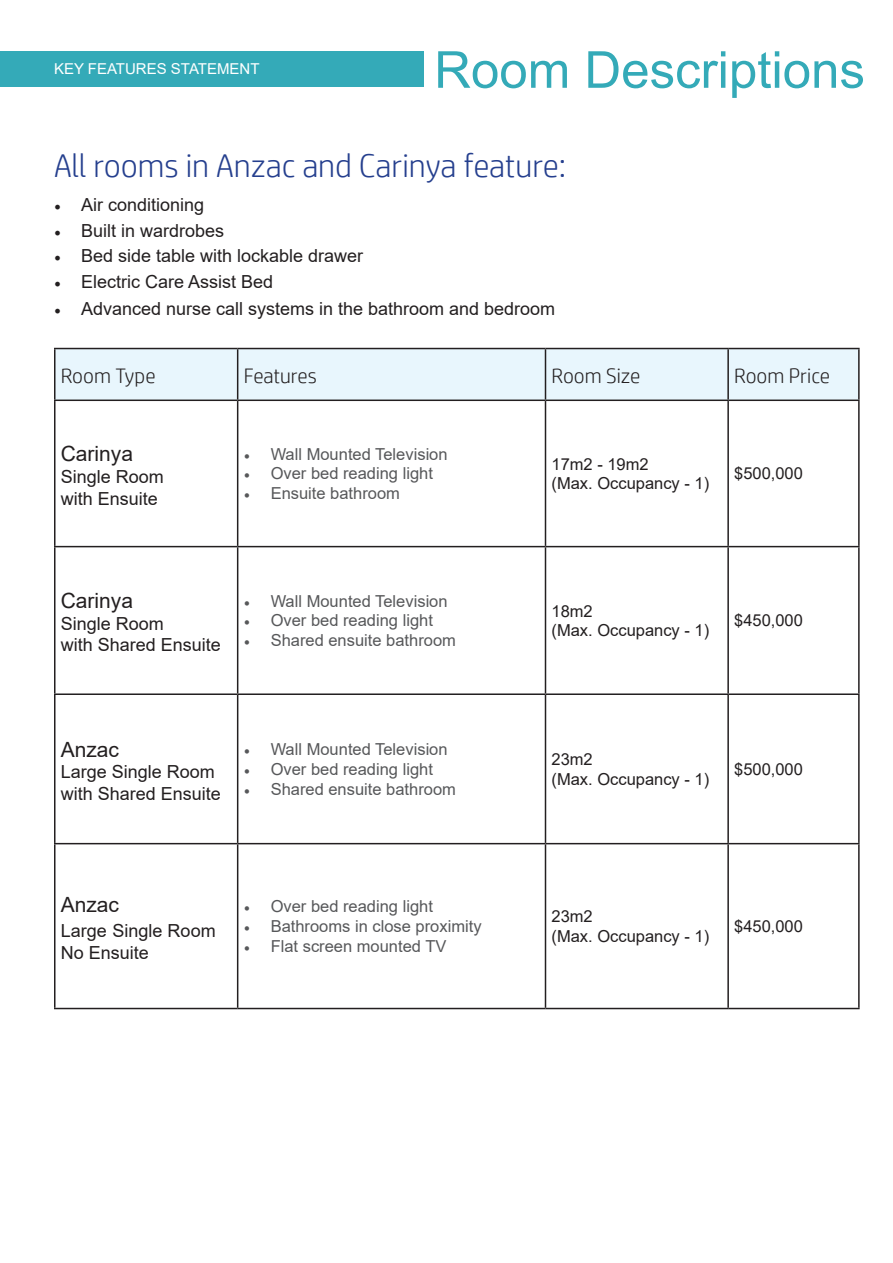
<style>
.page{position:relative;width:893px;height:1263px;background:#fff}
.page>*{position:absolute;margin:0;border:0;box-sizing:border-box;transform-origin:0 0}
.Heading{font:51px "Arial";color:#34aab8}
.Heading-2{font:300 33px "HP Simplified";color:#253f8e}
.t1{font:300 21px "HP Simplified";color:#231f20}
.t2{font:21px "Arial";color:#231f20}
.t3{font:18px/21.6px "Arial";color:#231f20}
.t4{font:16.5px "Arial";color:#57585a}
.t5{font:16.5px/19.8px "Arial";color:#231f20}
.t6{font:15px "Arial";color:#fff}
.s1{font-family:"Minion Pro"}
</style>
<div class="page">
<div style="left:56px;top:349px;width:802px;height:50px;background:#e8f6fd"></div>
<hr style="left:54px;top:348px;width:184px;height:1px;background:#231f20">
<hr style="left:54px;top:349px;width:2px;height:50px;background:#231f20">
<hr style="left:238px;top:348px;width:307px;height:1px;background:#231f20">
<hr style="left:237px;top:349px;width:1px;height:50px;background:#231f20">
<hr style="left:545px;top:348px;width:183px;height:1px;background:#231f20">
<hr style="left:545px;top:349px;width:1px;height:50px;background:#231f20">
<hr style="left:728px;top:348px;width:132px;height:1px;background:#231f20">
<hr style="left:727px;top:349px;width:2px;height:50px;background:#231f20">
<hr style="left:858px;top:349px;width:2px;height:50px;background:#231f20">
<hr style="left:54px;top:399px;width:184px;height:2px;background:#231f20">
<hr style="left:54px;top:401px;width:2px;height:145px;background:#231f20">
<hr style="left:238px;top:399px;width:307px;height:2px;background:#231f20">
<hr style="left:237px;top:401px;width:1px;height:145px;background:#231f20">
<hr style="left:545px;top:399px;width:183px;height:2px;background:#231f20">
<hr style="left:545px;top:401px;width:1px;height:145px;background:#231f20">
<hr style="left:728px;top:399px;width:132px;height:2px;background:#231f20">
<hr style="left:727px;top:401px;width:2px;height:145px;background:#231f20">
<hr style="left:858px;top:401px;width:2px;height:145px;background:#231f20">
<hr style="left:54px;top:546px;width:184px;height:1px;background:#231f20">
<hr style="left:54px;top:547px;width:2px;height:146px;background:#231f20">
<hr style="left:238px;top:546px;width:307px;height:1px;background:#231f20">
<hr style="left:237px;top:547px;width:1px;height:146px;background:#231f20">
<hr style="left:545px;top:546px;width:183px;height:1px;background:#231f20">
<hr style="left:545px;top:547px;width:1px;height:146px;background:#231f20">
<hr style="left:728px;top:546px;width:132px;height:1px;background:#231f20">
<hr style="left:727px;top:547px;width:2px;height:146px;background:#231f20">
<hr style="left:858px;top:547px;width:2px;height:146px;background:#231f20">
<hr style="left:54px;top:693px;width:184px;height:2px;background:#231f20">
<hr style="left:54px;top:695px;width:2px;height:148px;background:#231f20">
<hr style="left:238px;top:693px;width:307px;height:2px;background:#231f20">
<hr style="left:237px;top:695px;width:1px;height:148px;background:#231f20">
<hr style="left:545px;top:693px;width:183px;height:2px;background:#231f20">
<hr style="left:545px;top:695px;width:1px;height:148px;background:#231f20">
<hr style="left:728px;top:693px;width:132px;height:2px;background:#231f20">
<hr style="left:727px;top:695px;width:2px;height:148px;background:#231f20">
<hr style="left:858px;top:695px;width:2px;height:148px;background:#231f20">
<hr style="left:54px;top:843px;width:184px;height:1px;background:#231f20">
<hr style="left:54px;top:844px;width:2px;height:164px;background:#231f20">
<hr style="left:238px;top:843px;width:307px;height:1px;background:#231f20">
<hr style="left:237px;top:844px;width:1px;height:164px;background:#231f20">
<hr style="left:545px;top:843px;width:183px;height:1px;background:#231f20">
<hr style="left:545px;top:844px;width:1px;height:164px;background:#231f20">
<hr style="left:728px;top:843px;width:132px;height:1px;background:#231f20">
<hr style="left:727px;top:844px;width:2px;height:164px;background:#231f20">
<hr style="left:858px;top:844px;width:2px;height:164px;background:#231f20">
<hr style="left:54px;top:1008px;width:184px;height:1px;background:#231f20">
<hr style="left:238px;top:1008px;width:307px;height:1px;background:#231f20">
<hr style="left:545px;top:1008px;width:183px;height:1px;background:#231f20">
<hr style="left:728px;top:1008px;width:132px;height:1px;background:#231f20">
<div style="left:0;top:51px;width:423px;height:35px;background:#34aab8"></div>
<p class="t6" style="left:54px;top:58px;width:207px">KEY FEATURES STATEMENT</p>
<p class="Heading" style="left:434px;top:35px;width:432px">Room Descriptions</p>
<p class="Heading-2" style="left:54px;top:144px;width:514px">All rooms in Anzac and Carinya feature:</p>
<p class="t3" style="left:54px;top:194px;width:152px"><span class="s1">•</span> Air conditioning</p>
<p class="t3" style="left:54px;top:220px;width:172px"><span class="s1">•</span> Built in wardrobes</p>
<p class="t3" style="left:54px;top:245px;width:311px"><span class="s1">•</span> Bed side table with lockable drawer</p>
<p class="t3" style="left:54px;top:271px;width:221px"><span class="s1">•</span> Electric Care Assist Bed</p>
<p class="t3" style="left:54px;top:298px;width:503px"><span class="s1">•</span> Advanced nurse call systems in the bathroom and bedroom</p>
<p class="t1" style="left:61px;top:362px;width:96px">Room Type</p>
<p class="t1" style="left:244px;top:362px;width:75px">Features</p>
<p class="t1" style="left:551px;top:362px;width:91px">Room Size</p>
<p class="t1" style="left:734px;top:362px;width:97px">Room Price</p>
<p class="t2" style="left:61px;top:439px;width:74px">Carinya</p>
<p class="t3" style="left:61px;top:466px;width:105px">Single Room with Ensuite</p>
<p class="t4" style="left:244px;top:442px;width:205px"><span class="s1">•</span> Wall Mounted Television</p>
<p class="t4" style="left:244px;top:462px;width:191px"><span class="s1">•</span> Over bed reading light</p>
<p class="t4" style="left:244px;top:482px;width:158px"><span class="s1">•</span> Ensuite bathroom</p>
<p class="t2" style="left:61px;top:586px;width:74px">Carinya</p>
<p class="t3" style="left:61px;top:613px;width:162px">Single Room<br>with Shared Ensuite</p>
<p class="t4" style="left:244px;top:589px;width:205px"><span class="s1">•</span> Wall Mounted Television</p>
<p class="t4" style="left:244px;top:609px;width:191px"><span class="s1">•</span> Over bed reading light</p>
<p class="t4" style="left:244px;top:629px;width:214px"><span class="s1">•</span> Shared ensuite bathroom</p>
<p class="t2" style="left:61px;top:735px;width:60px">Anzac</p>
<p class="t3" style="left:61px;top:761px;width:162px">Large Single Room with Shared Ensuite</p>
<p class="t4" style="left:244px;top:738px;width:205px"><span class="s1">•</span> Wall Mounted Television</p>
<p class="t4" style="left:244px;top:758px;width:191px"><span class="s1">•</span> Over bed reading light</p>
<p class="t4" style="left:244px;top:777px;width:214px"><span class="s1">•</span> Shared ensuite bathroom</p>
<p class="t2" style="left:61px;top:890px;width:60px">Anzac</p>
<p class="t3" style="left:61px;top:920px;width:156px">Large Single Room<br>No Ensuite</p>
<p class="t4" style="left:244px;top:895px;width:191px"><span class="s1">•</span> Over bed reading light</p>
<p class="t4" style="left:244px;top:915px;width:239px"><span class="s1">•</span> Bathrooms in close proximity</p>
<p class="t4" style="left:244px;top:935px;width:204px"><span class="s1">•</span> Flat screen mounted TV</p>
<p class="t5" style="left:551px;top:454px;width:99px">17m2 - 19m2</p>
<p class="t5" style="left:551px;top:474px;width:159px">(Max. Occupancy - 1)</p>
<p class="t5" style="left:734px;top:464px;width:70px">$500,000</p>
<p class="t5" style="left:551px;top:601px;width:43px">18m2</p>
<p class="t5" style="left:551px;top:620px;width:159px">(Max. Occupancy - 1)</p>
<p class="t5" style="left:734px;top:611px;width:70px">$450,000</p>
<p class="t5" style="left:551px;top:749px;width:43px">23m2</p>
<p class="t5" style="left:551px;top:769px;width:159px">(Max. Occupancy - 1)</p>
<p class="t5" style="left:734px;top:759px;width:70px">$500,000</p>
<p class="t5" style="left:551px;top:906px;width:159px">23m2<br>(Max. Occupancy - 1)</p>
<p class="t5" style="left:734px;top:916px;width:70px">$450,000</p>
</div>
